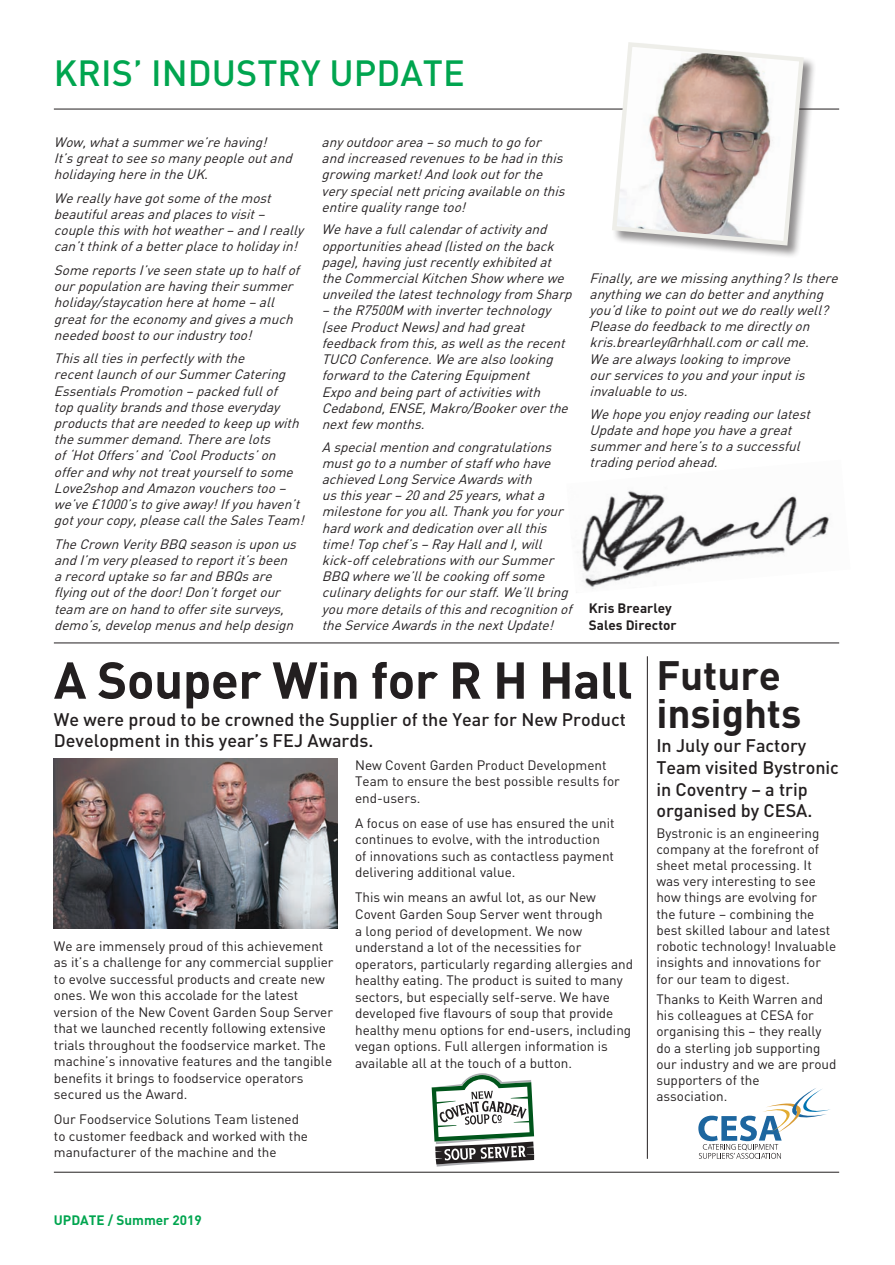
<style>
.page{position:relative;width:895px;height:1265px;background:#fff}
.page>*{position:absolute;margin:0;border:0;box-sizing:border-box;transform-origin:0 0}
.t1{font:700 51px "DIN";letter-spacing:-.01em;color:#231f20}
.t2{font:700 40.5px/37.5px "DIN";letter-spacing:-.005em;color:#231f20}
.t3{font:500 36px "DIN";color:#00a54f}
.t4{font:500 18px/21.6px "DIN";color:#231f20}
.t5{font:italic 13.5px/16.2px "DIN";color:#231f20}
.t6{font:13.5px/16.5px "DIN";color:#231f20}
.t7{font:700 13.5px "DIN";color:#231f20}
.t8{font:700 13.5px "DIN";color:#00a54f}
</style>
<div class="page">
<img style="left:54px;top:758px;width:283px;height:169px">
<hr style="left:54px;top:1171px;width:785px;height:1px;background:#231f20">
<hr style="left:54px;top:109px;width:785px;height:1px;background:#231f20">
<hr style="left:54px;top:642px;width:785px;height:1px;background:#231f20">
<img style="left:582px;top:490px;width:247px;height:99px">
<div style="left:611px;top:42px;width:205px;height:216px;background:#231f20;opacity:.5"></div>
<svg style="left:609px;top:42px;width:197px;height:206px"></svg>
<hr style="left:647px;top:656px;width:1px;height:502px;background:#231f20">
<svg style="left:431px;top:1073px;width:103px;height:93px"></svg>
<svg style="left:698px;top:1088px;width:132px;height:70px"></svg>
<p class="t3" style="left:54px;top:50px;width:412px">KRIS’ INDUSTRY UPDATE</p>
<p class="t5" style="left:54px;top:134px;width:244px">Wow,whatasummerwe’rehaving!<br>It’sgreattoseesomanypeopleoutand holidayinghereintheUK.</p>
<p class="t5" style="left:54px;top:189px;width:255px">Wereallyhavegotsomeofthemost beautifulareasandplacestovisit– couplethiswithhotweather–andIreally can’tthinkofabetterplacetoholidayin!</p>
<p class="t5" style="left:54px;top:262px;width:251px">SomereportsI’veseenstateuptohalfof ourpopulationarehavingtheirsummer holiday/staycationhereathome–all greatfortheeconomyandgivesamuch neededboosttoourindustrytoo!</p>
<p class="t5" style="left:54px;top:350px;width:256px">Thisalltiesinperfectlywiththe recentlaunchofourSummerCatering EssentialsPromotion–packedfullof topqualitybrandsandthoseeveryday productsthatareneededtokeepupwith thesummerdemand.Therearelots of‘HotOffers’and‘CoolProducts’on offerandwhynottreatyourselftosome Love2shopandAmazonvoucherstoo– we’ve£1000’stogiveaway!Ifyouhaven’t gotyourcopy,pleasecalltheSalesTeam!</p>
<p class="t5" style="left:54px;top:535px;width:248px">TheCrownVerityBBQ seasonisuponus andI’m verypleasedtoreportit’sbeen arecorduptakesofarandBBQsare flyingoutofthedoor!Don’tforgetour team areonhandtooffersitesurveys, demo’s,developmenusandhelpdesign</p>
<p class="t5" style="left:321px;top:134px;width:249px">anyoutdoorarea–somuchtogofor andincreasedrevenuestobehadinthis growingmarket!Andlookoutforthe veryspecialnettpricingavailableonthis entirequalityrangetoo!</p>
<p class="t5" style="left:322px;top:221px;width:256px">Wehaveafullcalendarofactivityand opportunitiesahead(listedontheback page),havingjustrecentlyexhibitedat theCommercialKitchenShow wherewe unveiledthelatesttechnologyfrom Sharp –theR7500M withinvertertechnology (seeProductNews)andhadgreat feedbackfrom this,aswellastherecent TUCO Conference.Wearealsolooking forwardtotheCateringEquipment Expoandbeingpartofactivitieswith Cedabond,ENSE,Makro/Bookeroverthe nextfew months.</p>
<p class="t5" style="left:322px;top:438px;width:256px">A specialmentionandcongratulations mustgotoanumberofstaffwhohave achievedLongServiceAwardswith usthisyear–20and25years,whata milestoneforyouall.Thankyouforyour hardworkanddedicationoverallthis time!Topchef’s–RayHallandI,will kick-offcelebrationswithourSummer BBQ wherewe’llbecookingoffsome culinarydelightsforourstaff.We’llbring youmoredetailsofthisandrecognitionof theServiceAwardsinthenextUpdate!</p>
<p class="t5" style="left:589px;top:269px;width:254px">Finally,arewemissinganything?Isthere anythingwecandobetterandanything you’dliketopointoutwedoreallywell?<br>Pleasedofeedbacktomedirectlyon kris.brearley@rhhall.com orcallme.<br>Wearealwayslookingtoimprove ourservicestoyouandyourinputis invaluabletous.</p>
<p class="t5" style="left:589px;top:405px;width:226px">Wehopeyouenjoyreadingourlatest<br>Updateandhopeyouhaveagreat summerandhere’stoasuccessful tradingperiodahead.</p>
<p class="t7" style="left:589px;top:599px;width:84px">Kris Brearley</p>
<p class="t7" style="left:589px;top:616px;width:89px">Sales Director</p>
<p class="t1" style="left:54px;top:646px;width:580px">A Souper Win for R H Hall</p>
<p class="t4" style="left:54px;top:707px;width:573px">We were proud to be crowned the Supplier of the Year for New Product<br>Development in this year’s FEJ Awards.</p>
<p class="t6" style="left:54px;top:937px;width:281px">We are immensely proud of this achievement as it’s a challenge for any commercial supplier to evolve successful products and create new ones. We won this accolade for the latest version of the New Covent Garden Soup Server that we launched recently following extensive trials throughout the foodservice market. The machine’s innovative features and the tangible benefits it brings to foodservice operators secured us the Award.</p>
<p class="t6" style="left:54px;top:1110px;width:256px">Our Foodservice Solutions Team listened to customer feedback and worked with the manufacturer of the machine and the</p>
<p class="t6" style="left:355px;top:756px;width:266px">New Covent Garden Product Development<br>Team to ensure the best possible results for end-users.</p>
<p class="t6" style="left:355px;top:814px;width:261px">A focus on ease of use has ensured the unit continues to evolve, with the introduction of innovations such as contactless payment delivering additional value.</p>
<p class="t6" style="left:355px;top:888px;width:279px">This win means an awful lot, as our New Covent Garden Soup Server went through<br>a long period of development. We now understand a lot of the necessities for operators, particularly regarding allergies and healthy eating. The product is suited to many sectors, but especially self-serve. We have developed five flavours of soup that provide healthy menu options for end-users, including vegan options. Full allergen information is available all at the touch of a button.</p>
<p class="t8" style="left:54px;top:1210px;width:149px">UPDATE / Summer 2019</p>
<p class="t2" style="left:656px;top:654px;width:146px">Future insights</p>
<p class="t4" style="left:656px;top:734px;width:184px">In July our Factory<br>Team visited Bystronic in Coventry – a trip organised by CESA.</p>
<p class="t6" style="left:656px;top:824px;width:181px">Bystronic is an engineering company at the forefront of sheet metal processing. It was very interesting to see how things are evolving for the future – combining the best skilled labour and latest robotic technology! Invaluable insights and innovations for for our team to digest.</p>
<p class="t6" style="left:656px;top:990px;width:182px">Thanks to Keith Warren and his colleagues at CESA for organising this – they really do a sterling job supporting our industry and we are proud supporters of the<br>association.</p>
</div>
